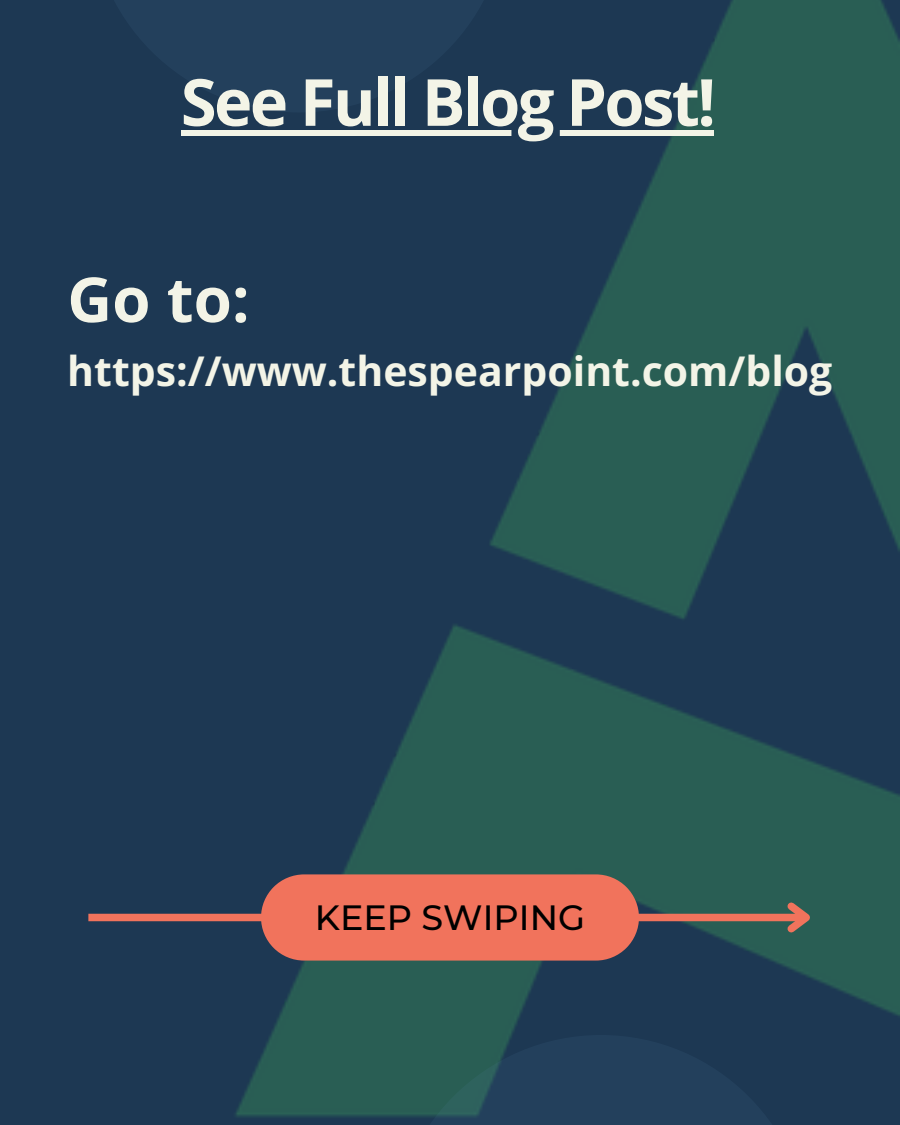
<style>
.page{position:relative;width:900px;height:1125px;background:#1d3853}
.page>*{position:absolute;margin:0;border:0;box-sizing:border-box;transform-origin:0 0}
.t1{font:700 65px "Open Sans";letter-spacing:-.04em;color:#f3f4e7}
.t2{font:700 62px "Open Sans";color:#f3f4e7}
.t3{font:700 41px "Open Sans";color:#f3f4e7}
.t4{font:500 35px "Montserrat";color:#000}
</style>
<div class="page">
<img style="left:134px;top:0;width:766px;height:1117px">
<div style="left:90px;top:0;width:418px;height:112px;background:#23405c"></div>
<svg style="left:392px;top:1035px;width:418px;height:83px;fill:#23405c"></svg>
<div style="left:88px;top:914px;width:718px;height:7px;background:#f1735c"></div>
<svg style="left:781px;top:896px;width:38px;height:43px;background:#5e6356"></svg>
<svg style="left:261px;top:874px;width:378px;height:87px;background:#e4705b"></svg>
<div style="left:181px;top:130px;width:532px;height:6px;background:#f3f4e7"></div>
<p class="t1" style="left:181px;top:56px;width:537px">See Full Blog Post!</p>
<p class="t2" style="left:67px;top:256px;width:184px">Go to:</p>
<p class="t3" style="left:67px;top:342px;width:767px">https://www.thespearpoint.com/blog</p>
<p class="t4" style="left:315px;top:896px;width:272px">KEEP SWIPING</p>
</div>
